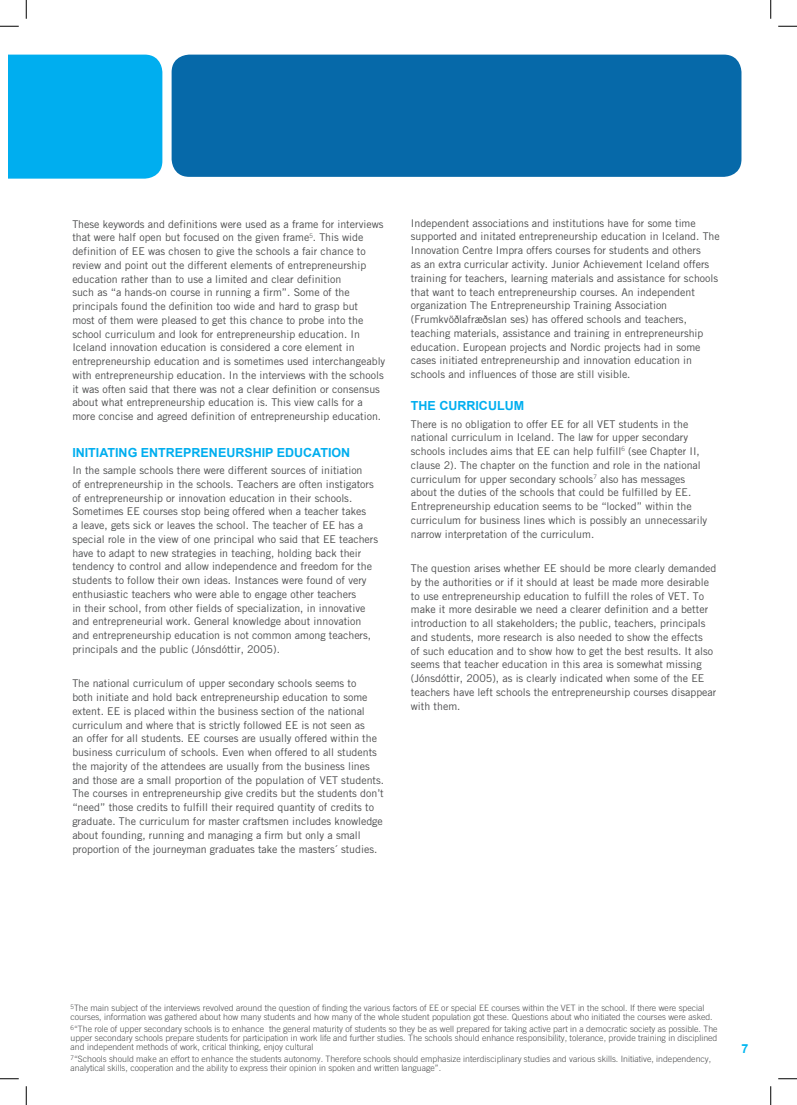
<style>
.page{position:relative;width:797px;height:1105px;background:#fff}
.page>*{position:absolute;margin:0;border:0;box-sizing:border-box;transform-origin:0 0}
.millifyrirsagnir{font:700 12.5px "Arial";color:#00aeef}
.t1{font:700 12.5px "Arial";color:#00b6f0}
.meginmál_Glitnir{font:10.62px/13.8px "Trade Gothic";color:#4b4c4d}
.meginmál_Glitnir-2{font:300 8.75px/8.8px "Trade Gothic";color:#4b4c4d}
</style>
<div class="page">
<div style="left:9px;top:55px;width:153px;height:124px;background:#00aeef"></div>
<div style="left:172px;top:55px;width:569px;height:122px;background:#0669a9;border-radius:18px"></div>
<svg style="left:0;top:25px;width:19px;height:2px"></svg>
<svg style="left:778px;top:25px;width:19px;height:2px"></svg>
<svg style="left:0;top:1078px;width:19px;height:1px"></svg>
<svg style="left:778px;top:1078px;width:19px;height:1px"></svg>
<svg style="left:25px;top:0;width:2px;height:19px"></svg>
<svg style="left:25px;top:1086px;width:2px;height:19px"></svg>
<svg style="left:770px;top:0;width:1px;height:19px"></svg>
<svg style="left:770px;top:1086px;width:1px;height:19px"></svg>
<p class="meginmál_Glitnir" style="left:72px;top:217px;width:314px">These keywords and definitions were used as a frame for interviews that were half open but focused on the given frame<sup>5</sup>. This wide definition of EE was chosen to give the schools a fair chance to review and point out the different elements of entrepreneurship education rather than to use a limited and clear definition<br>such as “a hands-on course in running a firm”. Some of the principals found the definition too wide and hard to grasp but<br>most of them were pleased to get this chance to probe into the school curriculum and look for entrepreneurship education. In Iceland innovation education is considered a core element in entrepreneurship education and is sometimes used interchangeably with entrepreneurship education. In the interviews with the schools it was often said that there was not a clear definition or consensus about what entrepreneurship education is. This view calls for a more concise and agreed definition of entrepreneurship education.</p>
<p class="meginmál_Glitnir" style="left:411px;top:216px;width:310px">Independent associations and institutions have for some time supported and initated entrepreneurship education in Iceland. The Innovation Centre Impra offers courses for students and others<br>as an extra curricular activity. Junior Achievement Iceland offers training for teachers, learning materials and assistance for schools that want to teach entrepreneurship courses. An independent organization The Entrepreneurship Training Association (Frumkvöðlafræðslan ses) has offered schools and teachers, teaching materials, assistance and training in entrepreneurship education. European projects and Nordic projects had in some cases initiated entrepreneurship and innovation education in schools and influences of those are still visible.</p>
<p class="millifyrirsagnir" style="left:411px;top:399px;width:115px">THE CURRICULUM</p>
<p class="meginmál_Glitnir" style="left:411px;top:417px;width:298px">There is no obligation to offer EE for all VET students in the national curriculum in Iceland. The law for upper secondary schools includes aims that EE can help fulfill<sup>6</sup> (see Chapter II, clause 2). The chapter on the function and role in the national curriculum for upper secondary schools<sup>7</sup> also has messages about the duties of the schools that could be fulfilled by EE.<br>Entrepreneurship education seems to be “locked” within the curriculum for business lines which is possibly an unnecessarily narrow interpretation of the curriculum.</p>
<p class="meginmál_Glitnir" style="left:411px;top:561px;width:307px">The question arises whether EE should be more clearly demanded by the authorities or if it should at least be made more desirable to use entrepreneurship education to fulfill the roles of VET. To make it more desirable we need a clearer definition and a better introduction to all stakeholders; the public, teachers, principals and students, more research is also needed to show the effects<br>of such education and to show how to get the best results. It also seems that teacher education in this area is somewhat missing (Jónsdóttir, 2005), as is clearly indicated when some of the EE teachers have left schools the entrepreneurship courses disappear with them.</p>
<p class="millifyrirsagnir" style="left:72px;top:445px;width:8px">INITIATING</p>
<p class="millifyrirsagnir" style="left:141px;top:445px;width:10px">ENTREPRENEURSHIP</p>
<p class="millifyrirsagnir" style="left:277px;top:445px;width:27px">EDUCATION</p>
<p class="meginmál_Glitnir" style="left:72px;top:463px;width:307px">In the sample schools there were different sources of initiation<br>of entrepreneurship in the schools. Teachers are often instigators of entrepreneurship or innovation education in their schools.<br>Sometimes EE courses stop being offered when a teacher takes<br>a leave, gets sick or leaves the school. The teacher of EE has a special role in the view of one principal who said that EE teachers have to adapt to new strategies in teaching, holding back their tendency to control and allow independence and freedom for the students to follow their own ideas. Instances were found of very enthusiastic teachers who were able to engage other teachers<br>in their school, from other fields of specialization, in innovative and entrepreneurial work. General knowledge about innovation and entrepreneurship education is not common among teachers, principals and the public (Jónsdóttir, 2005).</p>
<p class="meginmál_Glitnir" style="left:72px;top:677px;width:313px">The national curriculum of upper secondary schools seems to<br>both initiate and hold back entrepreneurship education to some extent. EE is placed within the business section of the national curriculum and where that is strictly followed EE is not seen as<br>an offer for all students. EE courses are usually offered within the business curriculum of schools. Even when offered to all students the majority of the attendees are usually from the business lines and those are a small proportion of the population of VET students.<br>The courses in entrepreneurship give credits but the students don’t “need” those credits to fulfill their required quantity of credits to graduate. The curriculum for master craftsmen includes knowledge about founding, running and managing a firm but only a small proportion of the journeyman graduates take the masters´ studies.</p>
<p class="meginmál_Glitnir-2" style="left:71px;top:1003px;width:643px"><sup>5</sup>The main subject of the interviews revolved around the question of finding the various factors of EE or special EE courses within the VET in the school. If there were special courses, information was gathered about how many students and how many of the whole student population got these. Questions about who initiated the courses were asked.</p>
<p class="meginmál_Glitnir-2" style="left:71px;top:1025px;width:648px;text-align:justify"><sup>6</sup>“The role of upper secondary schools is to enhance the general maturity of students so they be as well prepared for taking active part in a democratic society as possible. The upper secondary schools prepare students for participation in work life and further studies. The schools should enhance responsibility, tolerance, provide training in disciplined and independent methods of work, critical thinking, enjoy cultural</p>
<p class="meginmál_Glitnir-2" style="left:71px;top:1054px;width:642px"><sup>7</sup>“Schools should make an effort to enhance the students autonomy. Therefore schools should emphasize interdisciplinary studies and various skills. Initiative, independency, analytical skills, cooperation and the ability to express their opinion in spoken and written language”.</p>
<p class="t1" style="left:741px;top:1041px;width:8px">7</p>
</div>
